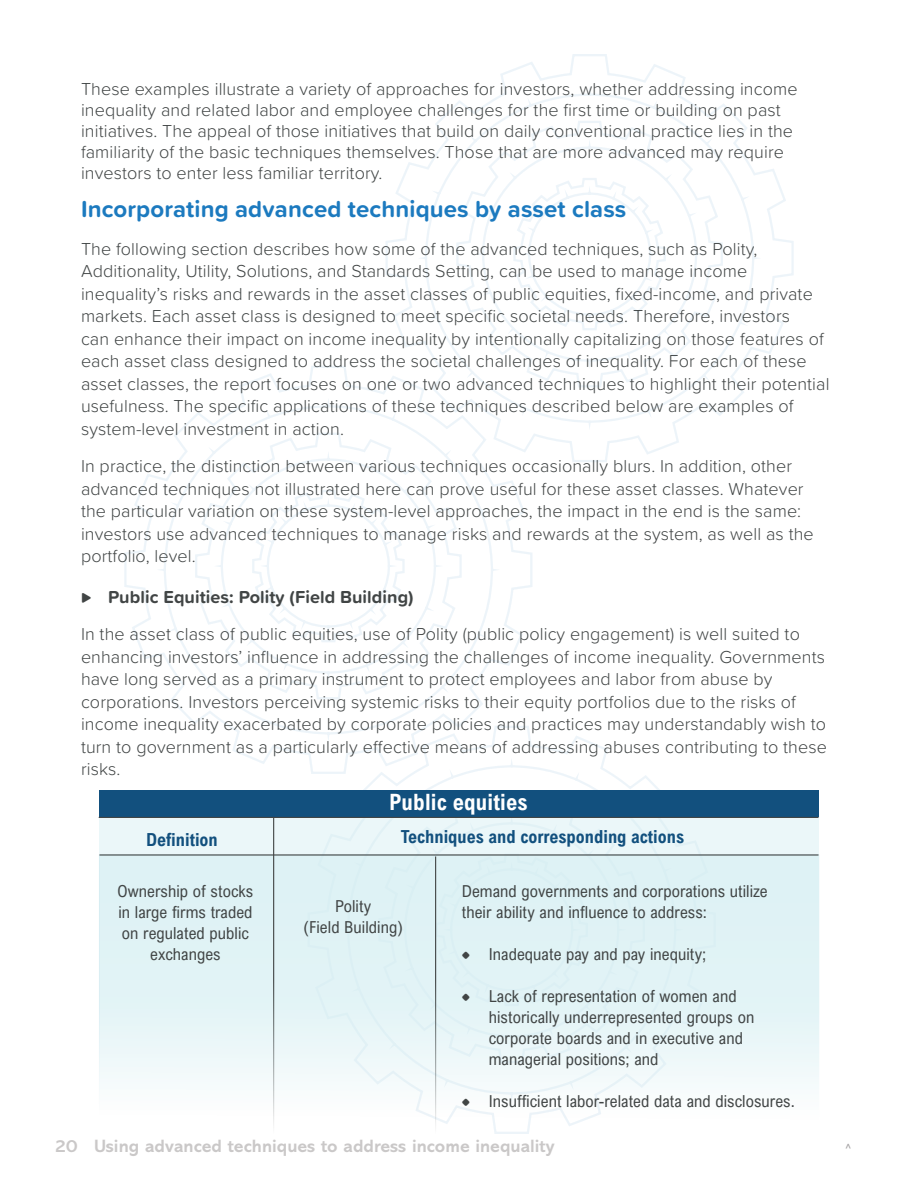
<style>
.page{position:relative;width:918px;height:1188px;background:#fff}
.page>*{position:absolute;margin:0;border:0;box-sizing:border-box;transform-origin:0 0}
.BODY-TITLE-TIIP-2-9{font:700 24px "Proxima Soft";letter-spacing:.005em;color:#1c7abf}
.Table-HEADERS-11-9-2{font:700 22.5px "Arial Nova Cond";letter-spacing:.005em;color:#fff}
.TIIP_PARAGRAPH_STYLE{font:300 18px/22.5px "Proxima Soft";letter-spacing:.005em;color:#414545}
.BODY-TIIP-2-8-21{font:300 18px/21px "Proxima Soft";letter-spacing:.005em;color:#414545}
.Box_Header_Text{font:700 18px "Abadi MT Pro";color:#cac8c8}
.Table-HEADERS-11-9-2-2{font:700 18px "Arial Nova Cond";color:#12507e}
.t1{font:700 18px "Proxima Soft";letter-spacing:.005em;color:#414545}
.Table-Graphics-bodyt{font:16.5px/21px "Arial Nova Cond";letter-spacing:.005em;color:#414545}
.Box_Header_Text-2{font:700 12px "Abadi MT Pro";color:#a4a2a3}
.s1{font-family:"Proxima Soft";font-weight:300}
</style>
<div class="page">
<svg style="left:124px;top:366px;width:408px;height:398px"></svg>
<svg style="left:384px;top:54px;width:410px;height:410px"></svg>
<svg style="left:306px;top:725px;width:411px;height:409px"></svg>
<svg style="left:194px;top:432px;width:269px;height:269px"></svg>
<svg style="left:251px;top:478px;width:155px;height:176px"></svg>
<svg style="left:455px;top:120px;width:269px;height:269px"></svg>
<svg style="left:512px;top:166px;width:155px;height:176px"></svg>
<div style="left:99px;top:791px;width:719px;height:26px;background:#12507e"></div>
<div style="left:99px;top:818px;width:720px;height:310px;background:#ebf7f9"></div>
<div style="left:99px;top:854px;width:720px;height:274px;background:linear-gradient(to bottom,#d6eff3,#f7fbfc);border:2px solid #fff"></div>
<hr style="left:99px;top:817px;width:719px;height:1px;background:#414545">
<hr style="left:99px;top:854px;width:720px;height:2px;background:#414545">
<hr style="left:273px;top:817px;width:1px;height:321px;background:#414545">
<hr style="left:435px;top:856px;width:1px;height:282px;background:#414545">
<p class="BODY-TIIP-2-8-21" style="left:81px;top:78px;width:718px">These examples illustrate a variety of approaches for investors, whether addressing income inequality and related labor and employee challenges for the first time or building on past initiatives. The appeal of those initiatives that build on daily conventional practice lies in the familiarity of the basic techniques themselves. Those that are more advanced may require investors to enter less familiar territory.</p>
<p class="BODY-TITLE-TIIP-2-9" style="left:81px;top:191px;width:547px">Incorporating advanced techniques by asset class</p>
<p class="TIIP_PARAGRAPH_STYLE" style="left:81px;top:236px;width:733px">The following section describes how some of the advanced techniques, such as Polity, Additionality, Utility, Solutions, and Standards Setting, can be used to manage income inequality’s risks and rewards in the asset classes of public equities, fixed-income, and private markets. Each asset class is designed to meet specific societal needs. Therefore, investors</p>
<p class="TIIP_PARAGRAPH_STYLE" style="left:81px;top:326px;width:750px">can enhance their impact on income inequality by intentionally capitalizing on those features of each asset class designed to address the societal challenges of inequality. For each of these asset classes, the report focuses on one or two advanced techniques to highlight their potential usefulness. The specific applications of these techniques described below are examples of system-level investment in action.</p>
<p class="TIIP_PARAGRAPH_STYLE" style="left:81px;top:454px;width:734px">In practice, the distinction between various techniques occasionally blurs. In addition, other advanced techniques not illustrated here can prove useful for these asset classes. Whatever the particular variation on these system-level approaches, the impact in the end is the same: investors use advanced techniques to manage risks and rewards at the system, as well as the portfolio, level.</p>
<p class="t1" style="left:81px;top:583px;width:334px">⊲ Public Equities: Polity (Field Building)</p>
<p class="TIIP_PARAGRAPH_STYLE" style="left:81px;top:622px;width:747px">In the asset class of public equities, use of Polity (public policy engagement) is well suited to enhancing investors’ influence in addressing the challenges of income inequality. Governments have long served as a primary instrument to protect employees and labor from abuse by corporations. Investors perceiving systemic risks to their equity portfolios due to the risks of income inequality exacerbated by corporate policies and practices may understandably wish to turn to government as a particularly effective means of addressing abuses contributing to these risks.</p>
<p class="Table-HEADERS-11-9-2-2" style="left:146px;top:828px;width:73px">Definition</p>
<p class="Table-Graphics-bodyt" style="left:117px;top:881px;width:137px;text-align:center">Ownership of stocks in large firms traded on regulated public exchanges</p>
<p class="Table-HEADERS-11-9-2" style="left:389px;top:788px;width:140px">Public equities</p>
<p class="Table-HEADERS-11-9-2-2" style="left:401px;top:826px;width:285px">Techniques and corresponding actions</p>
<p class="Table-Graphics-bodyt" style="left:462px;top:881px;width:307px">Demand governments and corporations utilize their ability and influence to address:</p>
<p class="Table-Graphics-bodyt" style="left:462px;top:944px;width:246px"><span class="s1">♦</span> Inadequate pay and pay inequity;</p>
<p class="Table-Graphics-bodyt" style="left:489px;top:986px;width:267px;text-indent:-27px"><span class="s1">♦</span> Lack of representation of women and historically underrepresented groups on corporate boards and in executive and managerial positions; and</p>
<p class="Table-Graphics-bodyt" style="left:462px;top:1091px;width:335px"><span class="s1">♦</span> Insufficient labor-related data and disclosures.</p>
<p class="Table-Graphics-bodyt" style="left:335px;top:895px;width:38px">Polity</p>
<p class="Table-Graphics-bodyt" style="left:303px;top:916px;width:101px">(Field Building)</p>
<p class="Box_Header_Text" style="left:94px;top:1136px;width:462px">Using advanced techniques to address income inequality</p>
<p class="Box_Header_Text" style="left:55px;top:1136px;width:24px">20</p>
<p class="Box_Header_Text-2" style="left:846px;top:1141px;width:7px">^</p>
</div>
